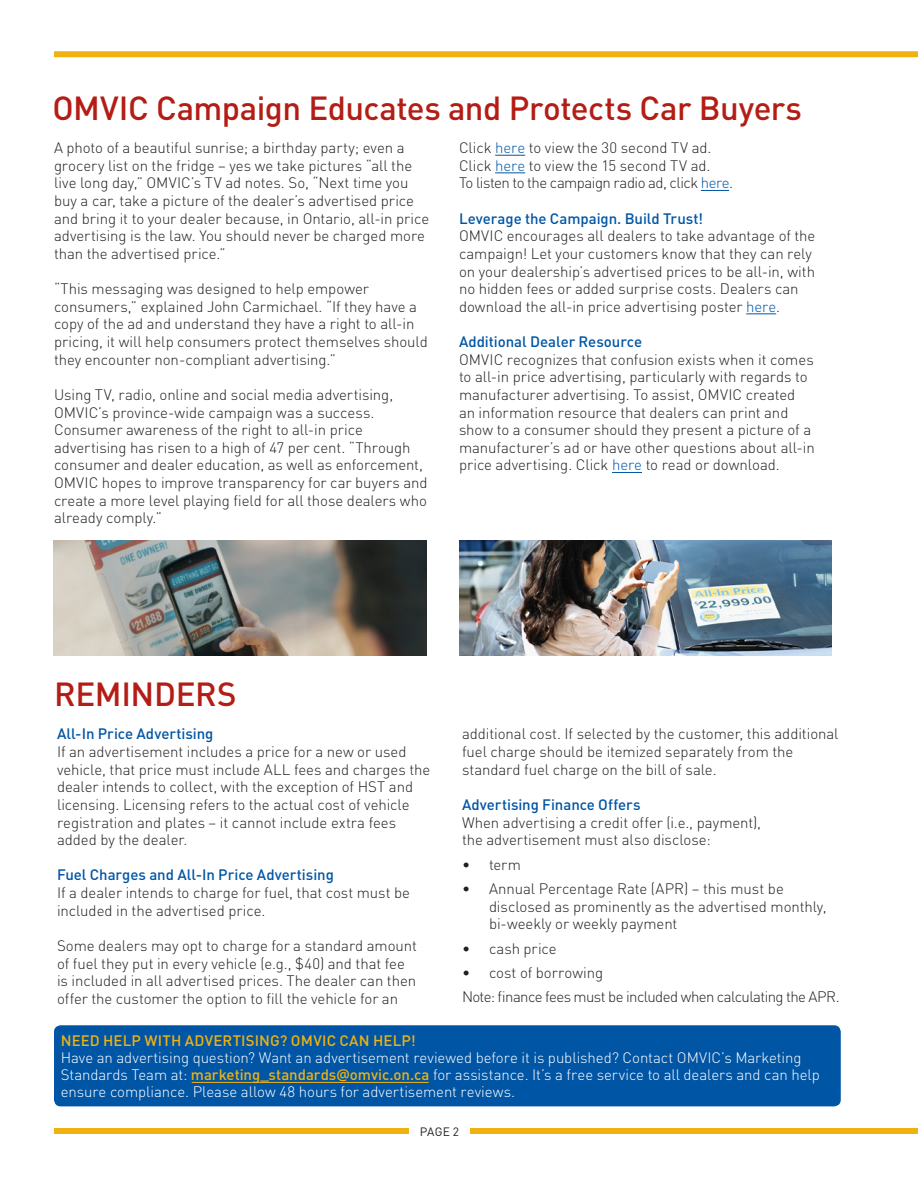
<style>
.page{position:relative;width:918px;height:1188px;background:#fff}
.page>*{position:absolute;margin:0;border:0;box-sizing:border-box;transform-origin:0 0}
.t1{font:500 33px "DIN Pro";letter-spacing:-.015em;color:#b41d15}
.t2{font:300 15px/17.7px "DIN Pro";letter-spacing:-.005em;color:#231f20}
.t3{font:300 15px/17.2px "DIN Pro";letter-spacing:-.005em;color:#fff}
.t4{font:500 15px "DIN Pro";letter-spacing:-.005em;color:#0155a5}
.t5{font:300 15px "DIN Pro";letter-spacing:-.04em;color:#231f20}
.t6{font:300 15px "DIN Pro";letter-spacing:-.035em;color:#231f20}
.t7{font:500 15px "DIN Pro";letter-spacing:.01em;color:#efb211}
.t8{font:12px "DIN";color:#231f20}
.s1{color:#0155a5}
.s2{font-weight:500;color:#efb211}
.s3{font-family:"Open Sans";font-weight:600;color:#efb211}
</style>
<div class="page">
<div style="left:54px;top:1128px;width:864px;height:6px;background:#efb211"></div>
<div style="left:54px;top:51px;width:864px;height:6px;background:#efb211"></div>
<div style="left:409px;top:1118px;width:61px;height:28px;background:#fff"></div>
<hr style="left:495px;top:155px;width:30px;height:1px;background:#0155a5">
<hr style="left:495px;top:172px;width:30px;height:1px;background:#0155a5">
<svg style="left:701px;top:190px;width:28px;height:1px"></svg>
<hr style="left:746px;top:313px;width:30px;height:1px;background:#0155a5">
<hr style="left:612px;top:472px;width:30px;height:1px;background:#0155a5">
<div style="left:54px;top:1025px;width:787px;height:81px;background:#0155a5;border-radius:7px"></div>
<img style="left:54px;top:541px;width:372px;height:115px">
<img style="left:459px;top:541px;width:373px;height:115px">
<hr style="left:192px;top:1082px;width:237px;height:1px;background:#efb211">
<p class="t1" style="left:52px;top:85px;width:751px">OMVIC Campaign Educates and Protects Car Buyers</p>
<p class="t2" style="left:54px;top:138px;width:377px">A photo of a beautiful sunrise; a birthday party; even a grocery list on the fridge – yes we take pictures “all the live long day,” OMVIC’s TV ad notes. So, “Next time you buy a car, take a picture of the dealer’s advertised price and bring it to your dealer because, in Ontario, all-in price advertising is the law. You should never be charged more than the advertised price.”</p>
<p class="t2" style="left:54px;top:279px;width:375px">“This messaging was designed to help empower consumers,” explained John Carmichael. “If they have a copy of the ad and understand they have a right to all-in pricing, it will help consumers protect themselves should they encounter non-compliant advertising.”</p>
<p class="t2" style="left:54px;top:385px;width:375px">Using TV, radio, online and social media advertising, OMVIC’s province-wide campaign was a success.<br>Consumer awareness of the right to all-in price advertising has risen to a high of 47 per cent. “Through consumer and dealer education, as well as enforcement, OMVIC hopes to improve transparency for car buyers and create a more level playing field for all those dealers who already comply.”</p>
<p class="t2" style="left:459px;top:138px;width:254px">Click <span class="s1">here</span> to view the 30 second TV ad.</p>
<p class="t2" style="left:459px;top:156px;width:253px">Click <span class="s1">here</span> to view the 15 second TV ad.</p>
<p class="t6" style="left:459px;top:173px;width:276px">To listen to the campaign radio ad, click <span class="s1">here</span>.</p>
<p class="t4" style="left:459px;top:208px;width:246px">Leverage the Campaign. Build Trust!</p>
<p class="t2" style="left:459px;top:226px;width:358px">OMVIC encourages all dealers to take advantage of the campaign! Let your customers know that they can rely on your dealership’s advertised prices to be all-in, with no hidden fees or added surprise costs. Dealers can download the all-in price advertising poster <span class="s1">here</span>.</p>
<p class="t4" style="left:459px;top:331px;width:185px">Additional Dealer Resource</p>
<p class="t2" style="left:459px;top:350px;width:357px">OMVIC recognizes that confusion exists when it comes to all-in price advertising, particularly with regards to manufacturer advertising. To assist, OMVIC created an information resource that dealers can print and show to a consumer should they present a picture of a manufacturer’s ad or have other questions about all-in price advertising. Click <span class="s1">here</span> to read or download.</p>
<p class="t1" style="left:54px;top:672px;width:184px">REMINDERS</p>
<p class="t4" style="left:57px;top:724px;width:158px">All-In Price Advertising</p>
<p class="t2" style="left:57px;top:742px;width:375px">If an advertisement includes a price for a new or used vehicle, that price must include ALL fees and charges the dealer intends to collect, with the exception of HST and licensing. Licensing refers to the actual cost of vehicle registration and plates – it cannot include extra fees added by the dealer.</p>
<p class="t4" style="left:57px;top:865px;width:278px">Fuel Charges and All-In Price Advertising</p>
<p class="t2" style="left:57px;top:883px;width:355px">If a dealer intends to charge for fuel, that cost must be included in the advertised price.</p>
<p class="t2" style="left:57px;top:936px;width:361px">Some dealers may opt to charge for a standard amount of fuel they put in every vehicle (e.g., $40) and that fee is included in all advertised prices. The dealer can then offer the customer the option to fill the vehicle for an</p>
<p class="t2" style="left:462px;top:725px;width:378px">additional cost. If selected by the customer, this additional fuel charge should be itemized separately from the standard fuel charge on the bill of sale.</p>
<p class="t4" style="left:462px;top:794px;width:180px">Advertising Finance Offers</p>
<p class="t2" style="left:462px;top:813px;width:301px">When advertising a credit offer (i.e., payment), the advertisement must also disclose:</p>
<p class="t2" style="left:462px;top:855px;width:60px">• term</p>
<p class="t2" style="left:489px;top:879px;width:339px;text-indent:-27px">• Annual Percentage Rate (APR) – this must be disclosed as prominently as the advertised monthly, bi-weekly or weekly payment</p>
<p class="t2" style="left:462px;top:939px;width:96px">• cash price</p>
<p class="t2" style="left:462px;top:963px;width:143px">• cost of borrowing</p>
<p class="t5" style="left:462px;top:987px;width:379px">Note: finance fees must be included when calculating the APR.</p>
<p class="t7" style="left:61px;top:1030px;width:356px">NEED HELP WITH ADVERTISING? OMVIC CAN HELP!</p>
<p class="t3" style="left:61px;top:1048px;width:761px">Have an advertising question? Want an advertisement reviewed before it is published? Contact OMVIC’s Marketing<br>Standards Team at: <span class="s2">marketing_standards</span><span class="s3">@</span><span class="s2">omvic.on.ca</span> for assistance. It’s a free service to all dealers and can help ensure compliance. Please allow 48 hours for advertisement reviews.</p>
<p class="t8" style="left:420px;top:1124px;width:41px">PAGE 2</p>
</div>
